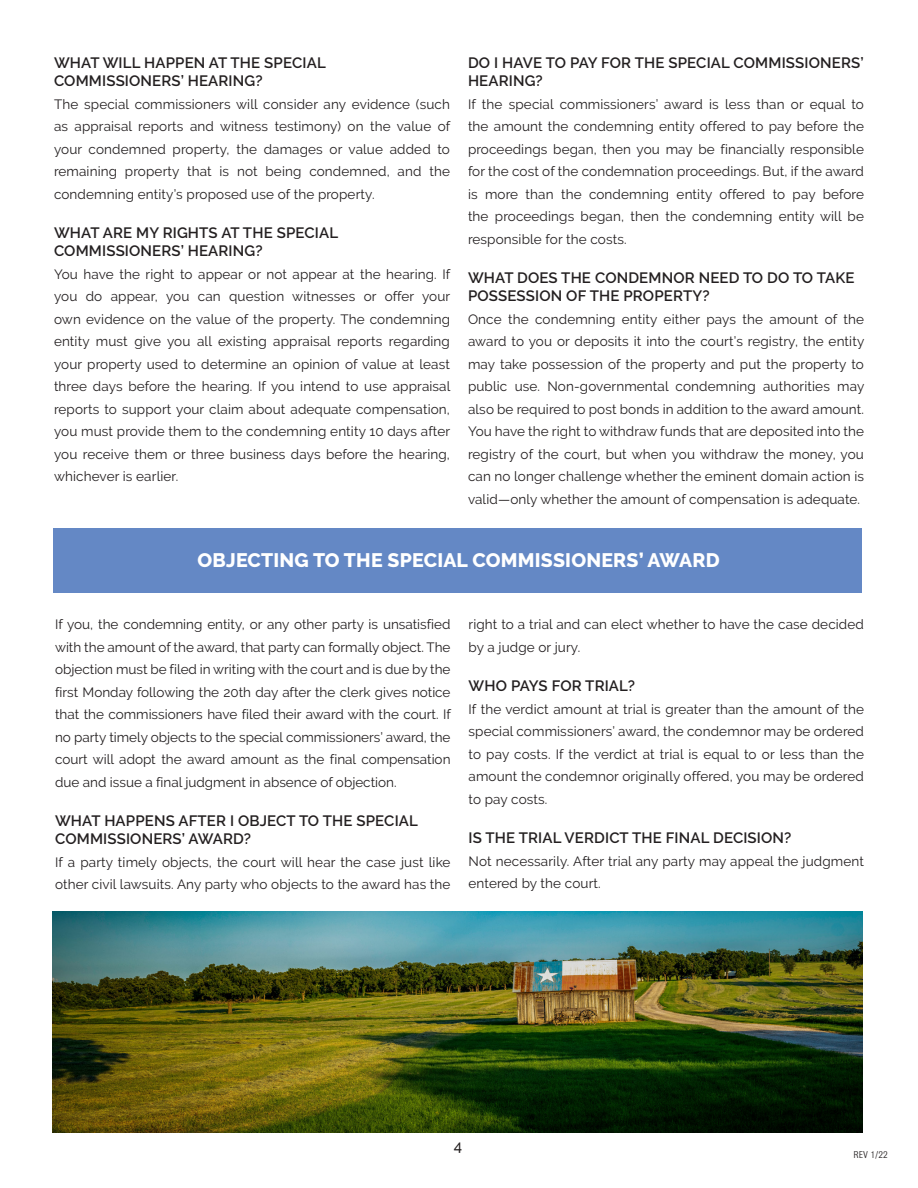
<style>
.page{position:relative;width:918px;height:1188px;background:#fff}
.page>*{position:absolute;margin:0;border:0;box-sizing:border-box;transform-origin:0 0}
.Heading_Large{font:800 19.5px "Raleway";letter-spacing:.01em;color:#fff}
.Heading{font:600 15px/18px "Raleway";letter-spacing:.01em;color:#231f20}
.t1{font:500 15px "Raleway";color:#231f20}
.Body_text{font:13.5px/22.5px "Raleway";letter-spacing:.01em;color:#231f20;text-align:justify}
.t2{font:10.5px "Bulldog";color:#231f20}
</style>
<div class="page">
<div style="left:53px;top:528px;width:809px;height:65px;background:#6488c5"></div>
<img style="left:53px;top:911px;width:810px;height:221px">
<p class="Heading" style="left:54px;top:54px;width:273px">WHAT WILL HAPPEN AT THE SPECIAL<br>COMMISSIONERS’ HEARING?</p>
<p class="Body_text" style="left:54px;top:93px;width:398px">The special commissioners will consider any evidence (such as appraisal reports and witness testimony) on the value of your condemned property, the damages or value added to remaining property that is not being condemned, and the condemning entity’s proposed use of the property.</p>
<p class="Heading" style="left:54px;top:224px;width:286px">WHAT ARE MY RIGHTS AT THE SPECIAL<br>COMMISSIONERS’ HEARING?</p>
<p class="Body_text" style="left:54px;top:263px;width:398px">You have the right to appear or not appear at the hearing. If you do appear, you can question witnesses or offer your own evidence on the value of the property. The condemning entity must give you all existing appraisal reports regarding your property used to determine an opinion of value at least three days before the hearing. If you intend to use appraisal reports to support your claim about adequate compensation, you must provide them to the condemning entity 10 days after you receive them or three business days before the hearing, whichever is earlier.</p>
<p class="Heading" style="left:468px;top:54px;width:397px">DO I HAVE TO PAY FOR THE SPECIAL COMMISSIONERS’<br>HEARING?</p>
<p class="Body_text" style="left:468px;top:93px;width:398px">If the special commissioners’ award is less than or equal to the amount the condemning entity offered to pay before the proceedings began, then you may be financially responsible for the cost of the condemnation proceedings. But, if the award is more than the condemning entity offered to pay before the proceedings began, then the condemning entity will be responsible for the costs.</p>
<p class="Heading" style="left:468px;top:269px;width:388px">WHAT DOES THE CONDEMNOR NEED TO DO TO TAKE<br>POSSESSION OF THE PROPERTY?</p>
<p class="Body_text" style="left:468px;top:308px;width:398px">Once the condemning entity either pays the amount of the award to you or deposits it into the court’s registry, the entity may take possession of the property and put the property to public use. Non-governmental condemning authorities may also be required to post bonds in addition to the award amount.<br>You have the right to withdraw funds that are deposited into the registry of the court, but when you withdraw the money, you can no longer challenge whether the eminent domain action is valid—only whether the amount of compensation is adequate.</p>
<p class="Heading_Large" style="left:198px;top:549px;width:524px">OBJECTING TO THE SPECIAL COMMISSIONERS’ AWARD</p>
<p class="Body_text" style="left:55px;top:613px;width:397px">If you, the condemning entity, or any other party is unsatisfied with the amount of the award, that party can formally object. The objection must be filed in writing with the court and is due by the first Monday following the 20th day after the clerk gives notice that the commissioners have filed their award with the court. If no party timely objects to the special commissioners’ award, the court will adopt the award amount as the final compensation due and issue a final judgment in absence of objection.</p>
<p class="Heading" style="left:55px;top:812px;width:364px">WHAT HAPPENS AFTER I OBJECT TO THE SPECIAL<br>COMMISSIONERS’ AWARD?</p>
<p class="Body_text" style="left:55px;top:851px;width:397px">If a party timely objects, the court will hear the case just like other civil lawsuits. Any party who objects to the award has the</p>
<p class="Body_text" style="left:469px;top:613px;width:397px">right to a trial and can elect whether to have the case decided by a judge or jury.</p>
<p class="Heading" style="left:469px;top:677px;width:168px">WHO PAYS FOR TRIAL?</p>
<p class="Body_text" style="left:469px;top:698px;width:397px">If the verdict amount at trial is greater than the amount of the special commissioners’ award, the condemnor may be ordered to pay costs. If the verdict at trial is equal to or less than the amount the condemnor originally offered, you may be ordered to pay costs.</p>
<p class="Heading" style="left:469px;top:829px;width:324px">IS THE TRIAL VERDICT THE FINAL DECISION?</p>
<p class="Body_text" style="left:469px;top:850px;width:397px">Not necessarily. After trial any party may appeal the judgment entered by the court.</p>
<p class="t1" style="left:454px;top:1137px;width:10px">4</p>
<p class="t2" style="left:853px;top:1149px;width:36px">REV 1/22</p>
</div>
